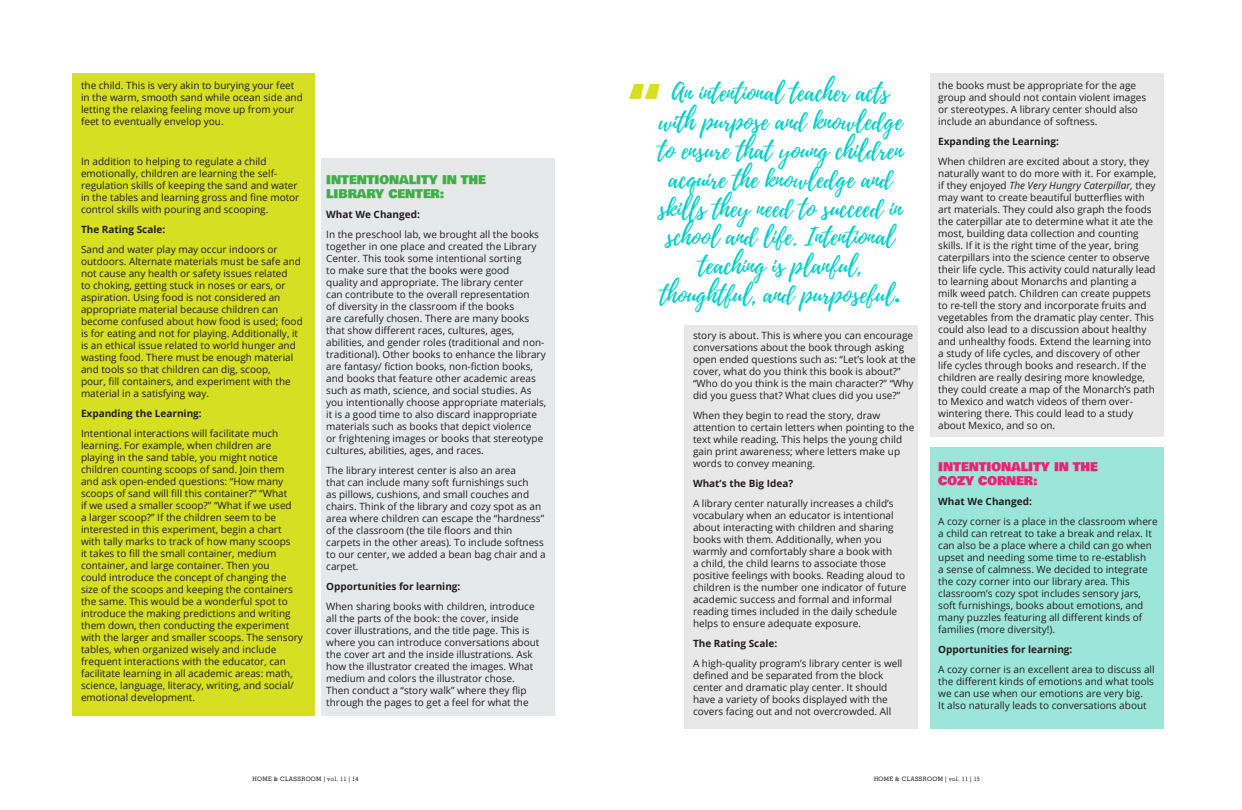
<style>
.page{position:relative;width:1242px;height:810px;background:#fff}
.page>*{position:absolute;margin:0;border:0;box-sizing:border-box;transform-origin:0 0}
.contents{font:47px "Bowlby One";color:#d6df21}
.t1{font:24px/28.8px "Playlist Script";color:#00cfca;text-align:center}
.t2{font:12px/14.4px "Bowlby One";color:#40ae49}
.t3{font:12px/14.4px "Bowlby One";color:#ec2275}
.t4{font:10px/12px "Open Sans";color:#231f20}
.t5{font:700 10px "Open Sans";color:#231f20}
.t6{font:500 6px "Memphis";letter-spacing:.05em;color:#231f20}
.s1{font-family:"Open Sans";font-weight:700}
.s2{font-style:italic}
</style>
<div class="page">
<div style="left:930px;top:447px;width:234px;height:282px;background:#9be6d9"></div>
<div style="left:72px;top:73px;width:243px;height:642px;background:#d6df21"></div>
<div style="left:321px;top:158px;width:234px;height:557px;background:#e7e8e9"></div>
<div style="left:684px;top:326px;width:234px;height:403px;background:#e8e8e9"></div>
<div style="left:930px;top:73px;width:234px;height:364px;background:#e8e8e9"></div>
<p class="t4" style="left:81px;top:79px;width:223px">the child. This is very akin to burying your feet in the warm, smooth sand while ocean side and letting the relaxing feeling move up from your feet to eventually envelop you.</p>
<p class="t4" style="left:81px;top:155px;width:220px">In addition to helping to regulate a child emotionally, children are learning the self&shy;regulation skills of keeping the sand and water in the tables and learning gross and fine motor control skills with pouring and scooping.</p>
<p class="t5" style="left:81px;top:222px;width:86px">The Rating Scale:</p>
<p class="t4" style="left:81px;top:243px;width:223px">Sand and water play may occur indoors or outdoors. Alternate materials must be safe and not cause any health or safety issues related<br>to choking, getting stuck in noses or ears, or aspiration. Using food is not considered an appropriate material because children can become confused about how food is used; food is for eating and not for playing. Additionally, it is an ethical issue related to world hunger and wasting food. There must be enough material and tools so that children can dig, scoop,<br>pour, fill containers, and experiment with the material in a satisfying way.</p>
<p class="t5" style="left:81px;top:406px;width:122px">Expanding the Learning:</p>
<p class="t4" style="left:81px;top:427px;width:223px">Intentional interactions will facilitate much learning. For example, when children are playing in the sand table, you might notice children counting scoops of sand. Join them and ask open-ended questions: “How many scoops of sand will fill this container?” “What<br>if we used a smaller scoop?” “What if we used<br>a larger scoop?” If the children seem to be interested in this experiment, begin a chart with tally marks to track of how many scoops<br>it takes to fill the small container, medium container, and large container. Then you<br>could introduce the concept of changing the size of the scoops and keeping the containers the same. This would be a wonderful spot to introduce the making predictions and writing them down, then conducting the experiment with the larger and smaller scoops. The sensory tables, when organized wisely and include frequent interactions with the educator, can facilitate learning in all academic areas: math, science, language, literacy, writing, and social/ emotional development.</p>
<p class="t2" style="left:326px;top:173px;width:161px">INTENTIONALITY IN THE<br>LIBRARY CENTER:</p>
<p class="t5" style="left:326px;top:208px;width:95px">What We Changed:</p>
<p class="t4" style="left:326px;top:228px;width:222px">In the preschool lab, we brought all the books together in one place and created the Library Center. This took some intentional sorting<br>to make sure that the books were good<br>quality and appropriate. The library center<br>can contribute to the overall representation<br>of diversity in the classroom if the books<br>are carefully chosen. There are many books that show different races, cultures, ages, abilities, and gender roles (traditional and non&shy;traditional). Other books to enhance the library are fantasy/ fiction books, non-fiction books, and books that feature other academic areas such as math, science, and social studies. As you intentionally choose appropriate materials, it is a good time to also discard inappropriate materials such as books that depict violence<br>or frightening images or books that stereotype cultures, abilities, ages, and races.</p>
<p class="t4" style="left:326px;top:464px;width:221px">The library interest center is also an area<br>that can include many soft furnishings such<br>as pillows, cushions, and small couches and chairs. Think of the library and cozy spot as an area where children can escape the “hardness” of the classroom (the tile floors and thin carpets in the other areas). To include softness to our center, we added a bean bag chair and a carpet.</p>
<p class="t5" style="left:326px;top:580px;width:136px">Opportunities for learning:</p>
<p class="t4" style="left:326px;top:600px;width:215px">When sharing books with children, introduce all the parts of the book: the cover, inside cover illustrations, and the title page. This is where you can introduce conversations about the cover art and the inside illustrations. Ask how the illustrator created the images. What medium and colors the illustrator chose.<br>Then conduct a “story walk” where they flip through the pages to get a feel for what the</p>
<p class="t1" style="left:658px;top:79px;width:246px">An intentional teacher acts with purpose and knowledge to ensure that young children acquire the knowledge and skills they need to succeed in school and life. Intentional teaching is planful, thoughtful, and purposeful<span class="s1">.</span></p>
<p class="contents" style="left:630px;top:67px;width:29px">“</p>
<p class="t4" style="left:693px;top:329px;width:224px">story is about. This is where you can encourage conversations about the book through asking open ended questions such as: “Let’s look at the cover, what do you think this book is about?” “Who do you think is the main character?” “Why did you guess that? What clues did you use?”</p>
<p class="t4" style="left:693px;top:409px;width:223px">When they begin to read the story, draw attention to certain letters when pointing to the text while reading. This helps the young child gain print awareness; where letters make up words to convey meaning.</p>
<p class="t5" style="left:693px;top:476px;width:102px">What’s the Big Idea?</p>
<p class="t4" style="left:693px;top:497px;width:215px">A library center naturally increases a child’s vocabulary when an educator is intentional about interacting with children and sharing books with them. Additionally, when you warmly and comfortably share a book with<br>a child, the child learns to associate those positive feelings with books. Reading aloud to children is the number one indicator of future academic success and formal and informal reading times included in the daily schedule helps to ensure adequate exposure.</p>
<p class="t5" style="left:693px;top:636px;width:86px">The Rating Scale:</p>
<p class="t4" style="left:693px;top:657px;width:211px">A high-quality program’s library center is well defined and be separated from the block center and dramatic play center. It should have a variety of books displayed with the covers facing out and not overcrowded. All</p>
<p class="t4" style="left:938px;top:79px;width:210px">the books must be appropriate for the age group and should not contain violent images or stereotypes. A library center should also include an abundance of softness.</p>
<p class="t5" style="left:938px;top:134px;width:122px">Expanding the Learning:</p>
<p class="t4" style="left:938px;top:155px;width:220px">When children are excited about a story, they naturally want to do more with it. For example, if they enjoyed <span class="s2">The Very Hungry Caterpillar,</span> they may want to create beautiful butterflies with art materials. They could also graph the foods the caterpillar ate to determine what it ate the most, building data collection and counting skills. If it is the right time of the year, bring caterpillars into the science center to observe their life cycle. This activity could naturally lead to learning about Monarchs and planting a milk weed patch. Children can create puppets to re-tell the story and incorporate fruits and vegetables from the dramatic play center. This could also lead to a discussion about healthy and unhealthy foods. Extend the learning into a study of life cycles, and discovery of other life cycles through books and research. If the children are really desiring more knowledge, they could create a map of the Monarch’s path to Mexico and watch videos of them over&shy;wintering there. This could lead to a study about Mexico, and so on.</p>
<p class="t3" style="left:938px;top:460px;width:161px">INTENTIONALITY IN THE<br>COZY CORNER:</p>
<p class="t5" style="left:938px;top:495px;width:95px">What We Changed:</p>
<p class="t4" style="left:938px;top:516px;width:221px">A cozy corner is a place in the classroom where a child can retreat to take a break and relax. It can also be a place where a child can go when upset and needing some time to re-establish<br>a sense of calmness. We decided to integrate the cozy corner into our library area. This classroom’s cozy spot includes sensory jars, soft furnishings, books about emotions, and many puzzles featuring all different kinds of families (more diversity!).</p>
<p class="t5" style="left:938px;top:643px;width:136px">Opportunities for learning:</p>
<p class="t4" style="left:938px;top:664px;width:218px">A cozy corner is an excellent area to discuss all the different kinds of emotions and what tools we can use when our emotions are very big.<br>It also naturally leads to conversations about</p>
<p class="t6" style="left:252px;top:776px;width:107px">HOME &amp; CLASSROOM | vol. 11 | 14</p>
<p class="t6" style="left:874px;top:776px;width:107px">HOME &amp; CLASSROOM | vol. 11 | 15</p>
</div>
